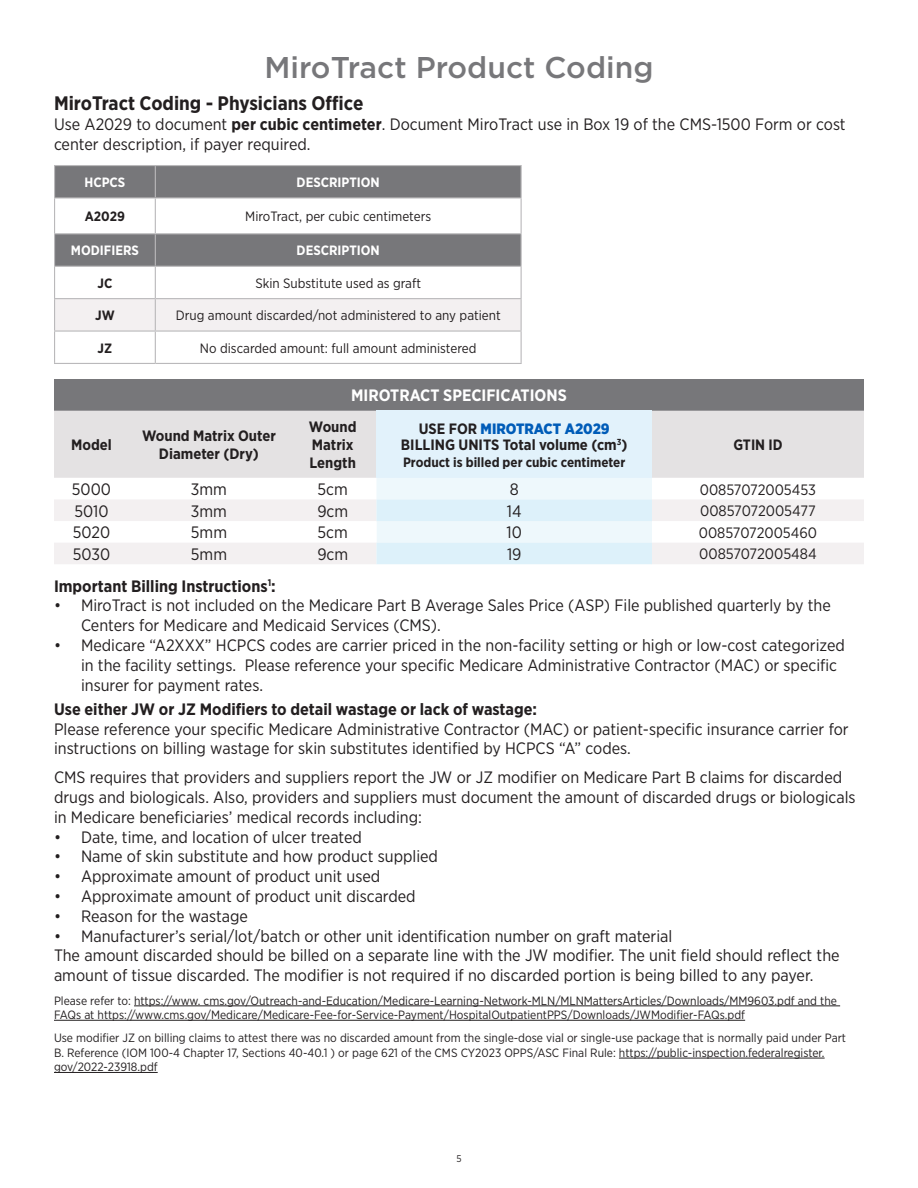
<style>
.page{position:relative;width:918px;height:1188px;background:#fff}
.page>*{position:absolute;margin:0;border:0;box-sizing:border-box;transform-origin:0 0}
.References{font:500 30px "Gotham";color:#77777a}
.References-2{font:700 19.5px "Gotham Narrow";color:#231f20}
.References-3{font:16.5px/19.8px "Gotham Narrow";color:#231f20}
.References-4{font:700 16.5px "Gotham Narrow";color:#231f20}
.bullet{font:16.5px "Gotham Narrow";color:#231f20}
.bullet-2{font:700 16.5px "Gotham Narrow";color:#fff}
.bullet-3{font:700 15px/18px "Gotham Narrow";color:#231f20;text-align:center}
.bullet-4{font:15px "Gotham Narrow";color:#231f20}
.t1{font:13.5px "Gotham Narrow";color:#231f20}
.bullet-5{font:700 13.5px "Gotham Narrow";color:#231f20}
.t2{font:700 13.5px "Gotham Narrow";color:#fff}
.References-5{font:12px/14.4px "Gotham Narrow";color:#231f20}
.t3{font:9.75px "Gotham Narrow";color:#231f20}
.s1{font-weight:700}
.s2{font-weight:900;color:#005cb8}
</style>
<div class="page">
<hr style="left:134px;top:1006px;width:706px;height:1px;background:#231f20">
<hr style="left:54px;top:1020px;width:691px;height:1px;background:#231f20">
<hr style="left:619px;top:1058px;width:206px;height:1px;background:#231f20">
<hr style="left:54px;top:1072px;width:104px;height:1px;background:#231f20">
<svg style="left:55px;top:166px;width:466px;height:100px;fill:#77777a"></svg>
<div style="left:55px;top:299px;width:466px;height:31px;background:#f3f0f1"></div>
<hr style="left:54px;top:165px;width:101px;height:1px;background:#bab9bb">
<hr style="left:54px;top:166px;width:1px;height:31px;background:#bab9bb">
<hr style="left:155px;top:165px;width:367px;height:1px;background:#bab9bb">
<hr style="left:155px;top:166px;width:1px;height:31px;background:#bab9bb">
<hr style="left:521px;top:166px;width:1px;height:31px;background:#bab9bb">
<hr style="left:54px;top:197px;width:101px;height:2px;background:#bab9bb">
<hr style="left:54px;top:199px;width:1px;height:34px;background:#bab9bb">
<hr style="left:155px;top:197px;width:367px;height:2px;background:#bab9bb">
<hr style="left:155px;top:199px;width:1px;height:34px;background:#bab9bb">
<hr style="left:521px;top:199px;width:1px;height:34px;background:#bab9bb">
<hr style="left:54px;top:233px;width:101px;height:1px;background:#bab9bb">
<hr style="left:54px;top:234px;width:1px;height:32px;background:#bab9bb">
<hr style="left:155px;top:233px;width:367px;height:1px;background:#bab9bb">
<hr style="left:155px;top:234px;width:1px;height:32px;background:#bab9bb">
<hr style="left:521px;top:234px;width:1px;height:32px;background:#bab9bb">
<hr style="left:54px;top:266px;width:101px;height:1px;background:#bab9bb">
<hr style="left:54px;top:267px;width:1px;height:31px;background:#bab9bb">
<hr style="left:155px;top:266px;width:367px;height:1px;background:#bab9bb">
<hr style="left:155px;top:267px;width:1px;height:31px;background:#bab9bb">
<hr style="left:521px;top:267px;width:1px;height:31px;background:#bab9bb">
<hr style="left:54px;top:298px;width:101px;height:1px;background:#bab9bb">
<hr style="left:54px;top:299px;width:1px;height:31px;background:#bab9bb">
<hr style="left:155px;top:298px;width:367px;height:1px;background:#bab9bb">
<hr style="left:155px;top:299px;width:1px;height:31px;background:#bab9bb">
<hr style="left:521px;top:299px;width:1px;height:31px;background:#bab9bb">
<hr style="left:54px;top:330px;width:101px;height:2px;background:#bab9bb">
<hr style="left:54px;top:332px;width:1px;height:31px;background:#bab9bb">
<hr style="left:155px;top:330px;width:367px;height:2px;background:#bab9bb">
<hr style="left:155px;top:332px;width:1px;height:31px;background:#bab9bb">
<hr style="left:521px;top:332px;width:1px;height:31px;background:#bab9bb">
<hr style="left:54px;top:363px;width:101px;height:1px;background:#bab9bb">
<hr style="left:155px;top:363px;width:367px;height:1px;background:#bab9bb">
<div style="left:54px;top:379px;width:810px;height:32px;background:#77777a"></div>
<div style="left:54px;top:411px;width:810px;height:67px;background:#e4e2e3"></div>
<div style="left:377px;top:411px;width:275px;height:67px;background:#e2f2fb"></div>
<svg style="left:652px;top:500px;width:212px;height:64px;fill:#f3f0f1"></svg>
<svg style="left:54px;top:478px;width:598px;height:86px"></svg>
<p class="References" style="left:265px;top:48px;width:390px">MiroTract Product Coding</p>
<p class="References-2" style="left:54px;top:91px;width:311px">MiroTract Coding - Physicians Office</p>
<p class="References-3" style="left:54px;top:114px;width:793px">Use A2029 to document <span class="s1">per cubic centimeter</span>. Document MiroTract use in Box 19 of the CMS-1500 Form or cost center description, if payer required.</p>
<p class="t2" style="left:84px;top:174px;width:42px">HCPCS</p>
<p class="t2" style="left:297px;top:174px;width:85px">DESCRIPTION</p>
<p class="bullet-5" style="left:85px;top:208px;width:42px">A2029</p>
<p class="t1" style="left:245px;top:208px;width:188px">MiroTract, per cubic centimeters</p>
<p class="t2" style="left:71px;top:242px;width:70px">MODIFIERS</p>
<p class="t2" style="left:297px;top:242px;width:85px">DESCRIPTION</p>
<p class="bullet-5" style="left:97px;top:274px;width:16px">JC</p>
<p class="t1" style="left:255px;top:275px;width:167px">Skin Substitute used as graft</p>
<p class="bullet-5" style="left:95px;top:307px;width:21px">JW</p>
<p class="t1" style="left:176px;top:307px;width:326px">Drug amount discarded/not administered to any patient</p>
<p class="bullet-5" style="left:98px;top:339px;width:16px">JZ</p>
<p class="t1" style="left:200px;top:340px;width:278px">No discarded amount: full amount administered</p>
<p class="bullet-2" style="left:351px;top:385px;width:217px">MIROTRACT SPECIFICATIONS</p>
<p class="bullet-3" style="left:71px;top:436px;width:42px">Model</p>
<p class="bullet-3" style="left:142px;top:427px;width:135px">Wound Matrix Outer<br>Diameter (Dry)</p>
<p class="bullet-3" style="left:309px;top:418px;width:49px;text-align:left">Wound<br>Matrix<br>Length</p>
<p class="bullet-3" style="left:401px;top:420px;width:228px;line-height:16.5px">USE FOR <span class="s2">MIROTRACT A2029<br></span>BILLING UNITS Total volume (cm<sup>3</sup>)</p>
<p class="bullet-3" style="left:733px;top:436px;width:51px">GTIN ID</p>
<p class="bullet-5" style="left:403px;top:453px;width:224px">Product is billed per cubic centimeter</p>
<p class="bullet" style="left:72px;top:479px;width:41px">5000</p>
<p class="bullet" style="left:191px;top:479px;width:38px">3mm</p>
<p class="bullet" style="left:318px;top:479px;width:32px">5cm</p>
<p class="bullet" style="left:510px;top:479px;width:10px">8</p>
<p class="bullet-4" style="left:700px;top:480px;width:118px">00857072005453</p>
<p class="bullet" style="left:74px;top:501px;width:36px">5010</p>
<p class="bullet" style="left:191px;top:501px;width:38px">3mm</p>
<p class="bullet" style="left:317px;top:501px;width:32px">9cm</p>
<p class="bullet" style="left:507px;top:501px;width:16px">14</p>
<p class="bullet-4" style="left:700px;top:502px;width:117px">00857072005477</p>
<p class="bullet" style="left:73px;top:522px;width:39px">5020</p>
<p class="bullet" style="left:191px;top:522px;width:38px">5mm</p>
<p class="bullet" style="left:318px;top:522px;width:32px">5cm</p>
<p class="bullet" style="left:507px;top:522px;width:17px">10</p>
<p class="bullet-4" style="left:699px;top:523px;width:120px">00857072005460</p>
<p class="bullet" style="left:73px;top:544px;width:39px">5030</p>
<p class="bullet" style="left:191px;top:544px;width:38px">5mm</p>
<p class="bullet" style="left:317px;top:544px;width:32px">9cm</p>
<p class="bullet" style="left:507px;top:544px;width:16px">19</p>
<p class="bullet-4" style="left:699px;top:545px;width:119px">00857072005484</p>
<p class="References-4" style="left:54px;top:575px;width:223px">Important Billing Instructions<sup>1</sup>:</p>
<p class="References-3" style="left:81px;top:595px;width:751px;text-indent:-27px">• MiroTract is not included on the Medicare Part B Average Sales Price (ASP) File published quarterly by the<br>Centers for Medicare and Medicaid Services (CMS).</p>
<p class="References-3" style="left:81px;top:635px;width:765px;text-indent:-27px">• Medicare “A2XXX” HCPCS codes are carrier priced in the non-facility setting or high or low-cost categorized in the facility settings. Please reference your specific Medicare Administrative Contractor (MAC) or specific insurer for payment rates.</p>
<p class="References-4" style="left:54px;top:698px;width:485px">Use either JW or JZ Modifiers to detail wastage or lack of wastage:</p>
<p class="References-3" style="left:54px;top:719px;width:796px">Please reference your specific Medicare Administrative Contractor (MAC) or patient-specific insurance carrier for instructions on billing wastage for skin substitutes identified by HCPCS “A” codes.</p>
<p class="References-3" style="left:54px;top:767px;width:803px">CMS requires that providers and suppliers report the JW or JZ modifier on Medicare Part B claims for discarded drugs and biologicals. Also, providers and suppliers must document the amount of discarded drugs or biologicals in Medicare beneficiaries’ medical records including:</p>
<p class="References-3" style="left:54px;top:827px;width:309px">• Date, time, and location of ulcer treated</p>
<p class="References-3" style="left:54px;top:846px;width:386px">• Name of skin substitute and how product supplied</p>
<p class="References-3" style="left:54px;top:866px;width:328px">• Approximate amount of product unit used</p>
<p class="References-3" style="left:54px;top:886px;width:363px">• Approximate amount of product unit discarded</p>
<p class="References-3" style="left:54px;top:906px;width:196px">• Reason for the wastage</p>
<p class="References-3" style="left:54px;top:926px;width:620px">• Manufacturer’s serial/lot/batch or other unit identification number on graft material</p>
<p class="References-3" style="left:54px;top:945px;width:787px">The amount discarded should be billed on a separate line with the JW modifier. The unit field should reflect the amount of tissue discarded. The modifier is not required if no discarded portion is being billed to any payer.</p>
<p class="References-5" style="left:54px;top:993px;width:785px">Please refer to: https://www. cms.gov/Outreach-and-Education/Medicare-Learning-Network-MLN/MLNMattersArticles/Downloads/MM9603.pdf and the<br>FAQs at https://www.cms.gov/Medicare/Medicare-Fee-for-Service-Payment/HospitalOutpatientPPS/Downloads/JWModifier-FAQs.pdf</p>
<p class="References-5" style="left:54px;top:1031px;width:794px">Use modifier JZ on billing claims to attest there was no discarded amount from the single-dose vial or single-use package that is normally paid under Part<br>B. Reference (IOM 100-4 Chapter 17, Sections 40-40.1 ) or page 621 of the CMS CY2023 OPPS/ASC Final Rule: https://public-inspection.federalregister. gov/2022-23918.pdf</p>
<p class="t3" style="left:456px;top:1153px;width:7px">5</p>
</div>
